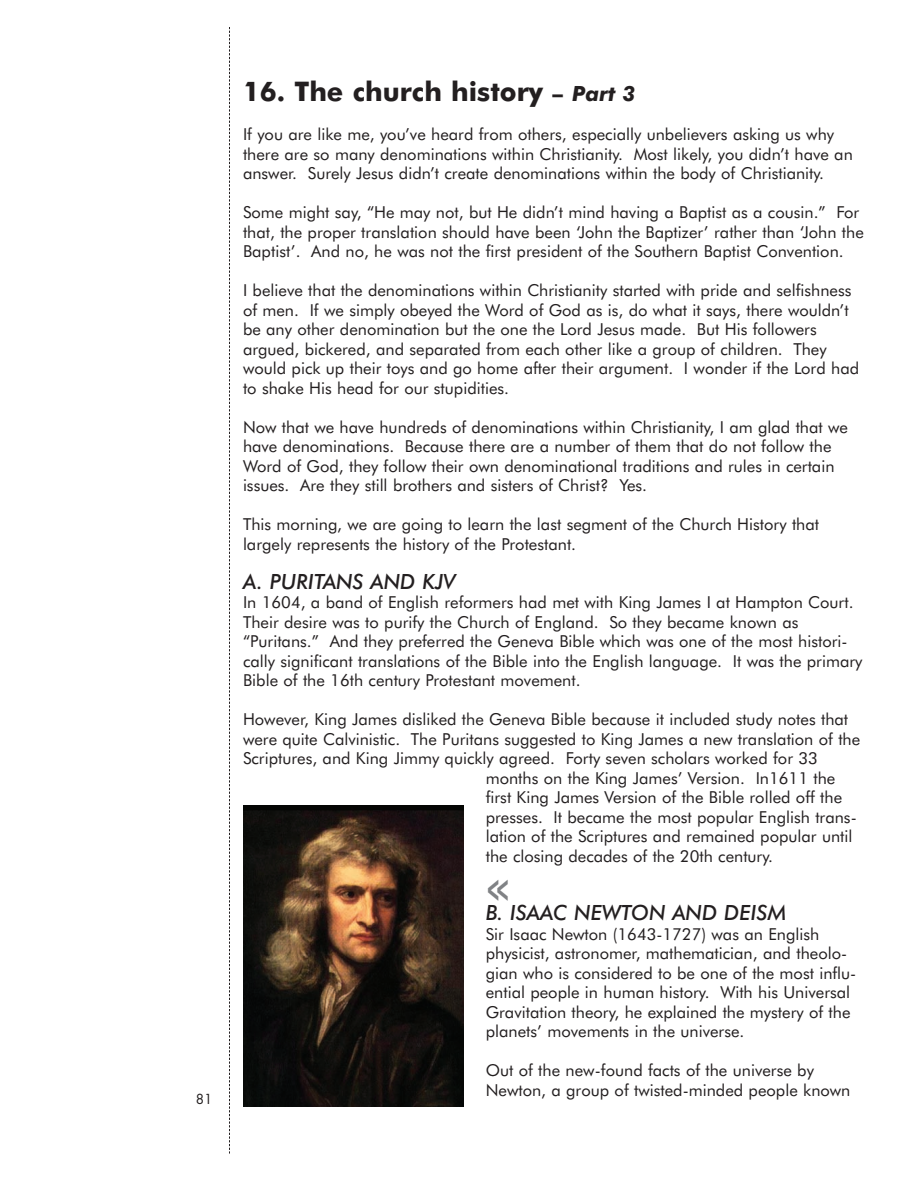
<style>
.page{position:relative;width:918px;height:1188px;background:#fff}
.page>*{position:absolute;margin:0;border:0;box-sizing:border-box;transform-origin:0 0}
.t1{font:700 36px "Futura BT";color:#808285;scale:.5 1}
.t2{font:700 27px "Futura BT";color:#231f20}
.t3{font:italic 500 21px "Futura BT";color:#231f20}
.t4{font:16.5px/19.5px "Futura BT";color:#231f20}
.t5{font:13.5px "Futura Std";color:#231f20}
.s1{font-size:21px}
.s2{font-style:italic;font-size:21px}
</style>
<div class="page">
<svg style="left:229px;top:27px;width:1px;height:1127px"></svg>
<img style="left:243px;top:805px;width:221px;height:302px">
<p class="t5" style="left:196px;top:1093px;width:18px">81</p>
<h2 class="t2" style="left:243px;top:81px;width:394px">16. The church history <span class="s1">–</span> <span class="s2">Part 3</span></h2>
<p class="t4" style="left:243px;top:126px;width:611px">If you are like me, you’ve heard from others, especially unbelievers asking us why there are so many denominations within Christianity. Most likely, you didn’t have an answer. Surely Jesus didn’t create denominations within the body of Christianity.</p>
<p class="t4" style="left:243px;top:204px;width:622px">Some might say, “He may not, but He didn’t mind having a Baptist as a cousin.” For that, the proper translation should have been ‘John the Baptizer’ rather than ‘John the<br>Baptist’. And no, he was not the first president of the Southern Baptist Convention.</p>
<p class="t4" style="left:243px;top:282px;width:618px">I believe that the denominations within Christianity started with pride and selfishness of men. If we simply obeyed the Word of God as is, do what it says, there wouldn’t be any other denomination but the one the Lord Jesus made. But His followers argued, bickered, and separated from each other like a group of children. They would pick up their toys and go home after their argument. I wonder if the Lord had to shake His head for our stupidities.</p>
<p class="t4" style="left:243px;top:419px;width:607px">Now that we have hundreds of denominations within Christianity, I am glad that we have denominations. Because there are a number of them that do not follow the Word of God, they follow their own denominational traditions and rules in certain issues. Are they still brothers and sisters of Christ? Yes.</p>
<p class="t4" style="left:243px;top:516px;width:578px">This morning, we are going to learn the last segment of the Church History that largely represents the history of the Protestant.</p>
<p class="t3" style="left:243px;top:573px;width:214px">A. PURITANS AND KJV</p>
<p class="t4" style="left:243px;top:594px;width:621px">In 1604, a band of English reformers had met with King James I at Hampton Court.<br>Their desire was to purify the Church of England. So they became known as “Puritans.” And they preferred the Geneva Bible which was one of the most histori&shy;cally significant translations of the Bible into the English language. It was the primary Bible of the 16th century Protestant movement.</p>
<p class="t4" style="left:243px;top:711px;width:607px">However, King James disliked the Geneva Bible because it included study notes that</p>
<p class="t4" style="left:243px;top:731px;width:619px">were quite Calvinistic. The Puritans suggested to King James a new translation of the</p>
<p class="t4" style="left:243px;top:750px;width:576px">Scriptures, and King Jimmy quickly agreed. Forty seven scholars worked for 33</p>
<p class="t4" style="left:486px;top:770px;width:351px">months on the King James’ Version. In1611 the</p>
<p class="t4" style="left:486px;top:789px;width:358px">first King James Version of the Bible rolled off the</p>
<p class="t4" style="left:486px;top:809px;width:372px">presses. It became the most popular English trans-</p>
<p class="t4" style="left:486px;top:828px;width:368px">lation of the Scriptures and remained popular until</p>
<p class="t4" style="left:486px;top:848px;width:289px">the closing decades of the 20th century.</p>
<h1 class="t1" style="left:486px;top:874px;width:50px">&lt;&lt;</h1>
<p class="t3" style="left:486px;top:905px;width:302px">B. ISAAC NEWTON AND DEISM</p>
<p class="t4" style="left:486px;top:926px;width:372px">Sir Isaac Newton (1643-1727) was an English physicist, astronomer, mathematician, and theolo&shy;gian who is considered to be one of the most influ&shy;ential people in human history. With his Universal Gravitation theory, he explained the mystery of the planets’ movements in the universe.</p>
<p class="t4" style="left:486px;top:1062px;width:366px">Out of the new-found facts of the universe by<br>Newton, a group of twisted-minded people known</p>
</div>
